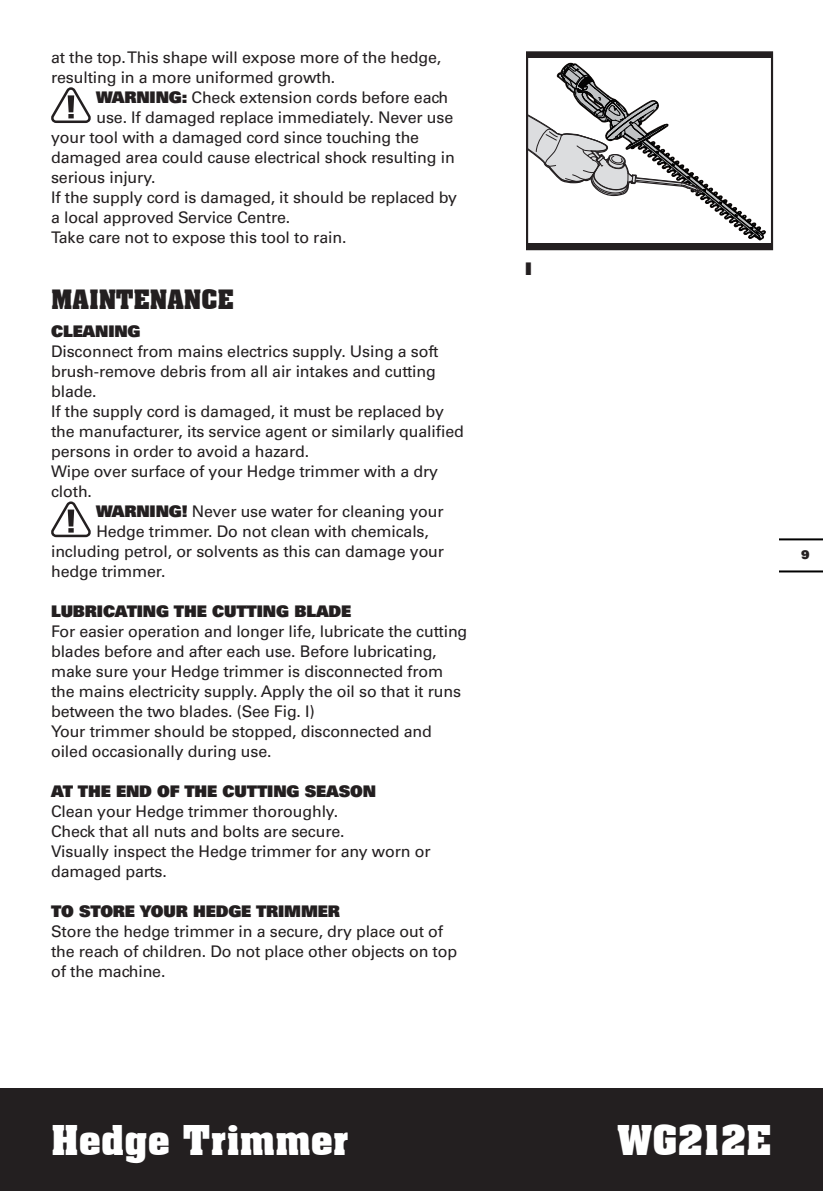
<style>
.page{position:relative;width:823px;height:1191px;background:#fff}
.page>*{position:absolute;margin:0;border:0;box-sizing:border-box;transform-origin:0 0}
.t1{font:700 40px "Aachen BT";letter-spacing:-.01em;color:#fff}
.t2{font:700 26px "Aachen BT";letter-spacing:-.01em;color:#231f20}
.t3{font:900 17.4px "Univers";color:#231f20}
.t4{font:16px/20px "Univers";letter-spacing:-.01em;color:#231f20}
.t5{font:900 16px "Univers";letter-spacing:-.01em;color:#231f20}
.t6{font:900 12px "Univers";color:#231f20}
.s1{font-weight:900}
</style>
<div class="page">
<div style="left:0;top:1089px;width:822px;height:102px;background:#231f20"></div>
<hr style="left:779px;top:570px;width:43px;height:2px;background:#000">
<hr style="left:779px;top:538px;width:43px;height:2px;background:#000">
<svg style="left:51px;top:87px;width:40px;height:36px"></svg>
<svg style="left:51px;top:501px;width:40px;height:36px"></svg>
<svg style="left:528px;top:63px;width:237px;height:177px"></svg>
<div style="left:525px;top:51px;width:247px;height:199px;border:2px solid #231f20"></div>
<div style="left:526px;top:52px;width:245px;height:6px;background:#231f20"></div>
<div style="left:526px;top:244px;width:245px;height:5px;background:#231f20"></div>
<p class="t4" style="left:51px;top:47px;width:391px">at the top. This shape will expose more of the hedge, resulting in a more uniformed growth.</p>
<p class="t5" style="left:96px;top:87px;width:29px">WARNING</p>
<p class="t4" style="left:182px;top:87px;width:268px"><span class="s1">:</span> Check extension cords before each</p>
<p class="t4" style="left:96px;top:107px;width:358px">use. If damaged replace immediately. Never use</p>
<p class="t4" style="left:51px;top:127px;width:369px">your tool with a damaged cord since touching the</p>
<p class="t4" style="left:51px;top:147px;width:405px">damaged area could cause electrical shock resulting in</p>
<p class="t4" style="left:51px;top:167px;width:106px">serious injury.</p>
<p class="t4" style="left:51px;top:187px;width:407px">If the supply cord is damaged, it should be replaced by</p>
<p class="t4" style="left:51px;top:207px;width:241px">a local approved Service Centre.</p>
<p class="t4" style="left:51px;top:227px;width:297px">Take care not to expose this tool to rain.</p>
<h2 class="t2" style="left:51px;top:283px;width:184px">MAINTENANCE</h2>
<p class="t5" style="left:51px;top:321px;width:12px">CLE</p>
<p class="t5" style="left:83px;top:321px;width:59px">ANING</p>
<p class="t4" style="left:51px;top:341px;width:414px">Disconnect from mains electrics supply. Using a soft brush-remove debris from all air intakes and cutting blade.<br>If the supply cord is damaged, it must be replaced by the manufacturer, its service agent or similarly qualified persons in order to avoid a hazard.<br>Wipe over surface of your Hedge trimmer with a dry cloth.</p>
<p class="t5" style="left:96px;top:501px;width:29px">WARNING</p>
<p class="t4" style="left:182px;top:501px;width:263px"><span class="s1">!</span> Never use water for cleaning your</p>
<p class="t4" style="left:96px;top:521px;width:334px">Hedge trimmer. Do not clean with chemicals,</p>
<p class="t4" style="left:51px;top:541px;width:394px">including petrol, or solvents as this can damage your</p>
<p class="t4" style="left:51px;top:561px;width:116px">hedge trimmer.</p>
<p class="t5" style="left:51px;top:601px;width:300px">LUBRICATING THE CUTTING BLADE</p>
<p class="t4" style="left:51px;top:621px;width:417px">For easier operation and longer life, lubricate the cutting blades before and after each use. Before lubricating, make sure your Hedge trimmer is disconnected from the mains electricity supply. Apply the oil so that it runs between the two blades. (See Fig. I)<br>Your trimmer should be stopped, disconnected and oiled occasionally during use.</p>
<p class="t5" style="left:51px;top:781px;width:326px">AT THE END OF THE CUTTING SEASON</p>
<p class="t4" style="left:51px;top:801px;width:381px">Clean your Hedge trimmer thoroughly.<br>Check that all nuts and bolts are secure.<br>Visually inspect the Hedge trimmer for any worn or damaged parts.</p>
<p class="t5" style="left:51px;top:901px;width:290px">TO STORE YOUR HEDGE TRIMMER</p>
<p class="t4" style="left:51px;top:921px;width:407px">Store the hedge trimmer in a secure, dry place out of the reach of children. Do not place other objects on top of the machine.</p>
<p class="t3" style="left:215px;top:516px;width:12px">F</p>
<p class="t3" style="left:215px;top:779px;width:16px">G</p>
<p class="t3" style="left:525px;top:257px;width:8px">I</p>
<p class="t6" style="left:800px;top:546px;width:10px">9</p>
<h1 class="t1" style="left:51px;top:1115px;width:299px">Hedge Trimmer</h1>
<h1 class="t1" style="left:616px;top:1115px;width:156px">WG212E</h1>
</div>
